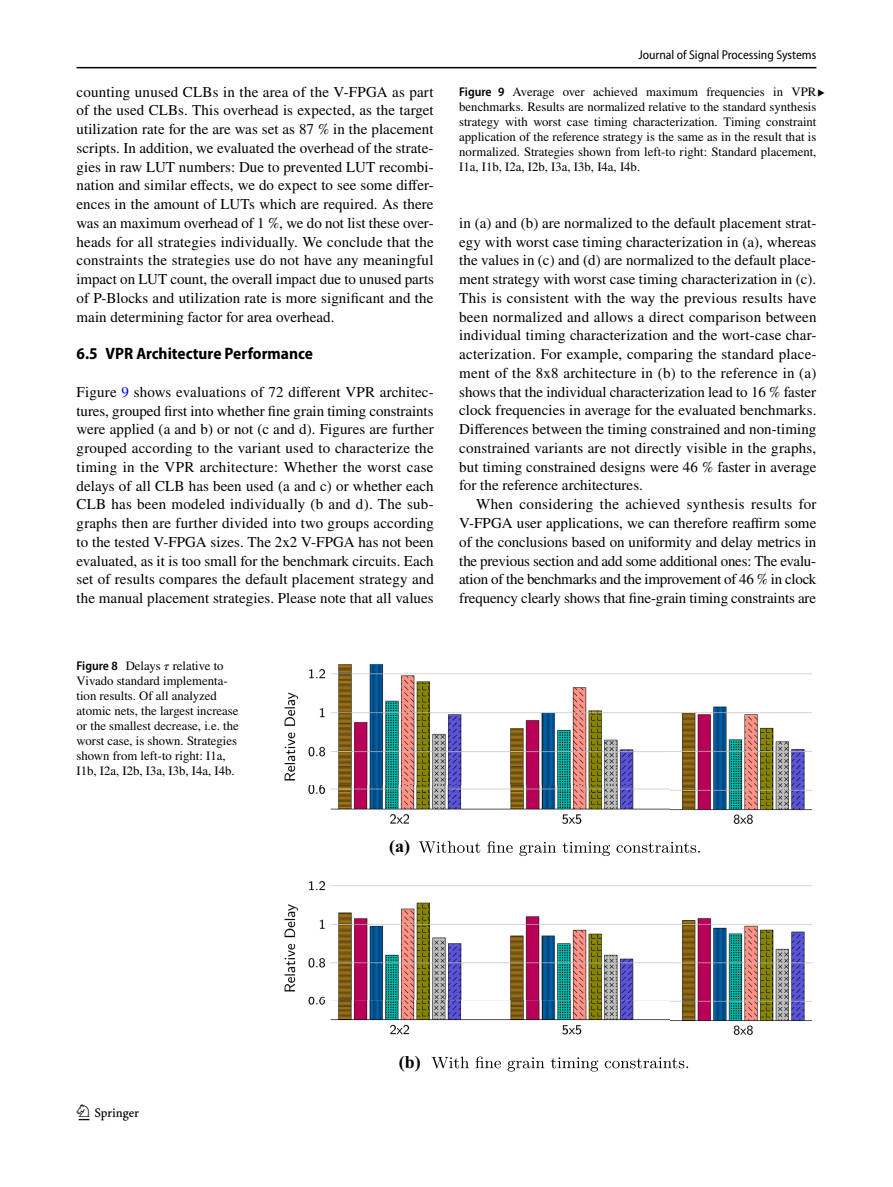
<style>
.page{position:relative;width:893px;height:1187px;background:#fff}
.page>*{position:absolute;margin:0;border:0;box-sizing:border-box;transform-origin:0 0}
.t1{font:22.5px "Springnew Regular 2";color:#000}
.t2{font:700 18px "Times New Roman";color:#000}
.t3{font:700 semi-condensed 16.5px "Myriad Pro";color:#000}
.t4{font:15px/18.8px "STIX";letter-spacing:.005em;color:#000;text-align:justify}
.t5{font:12.75px/15px "STIX";color:#000}
.t6{font:semi-condensed 12.75px "Myriad Pro";color:#000}
.s1{color:#00f}
.s2{font-family:"Myriad Pro";font-weight:600;font-stretch:semi-condensed}
.s3{font-family:"STIX Math Italic 19"}
</style>
<div class="page">
<hr style="left:77px;top:67px;width:739px;height:1px;background:#000">
<img style="left:284px;top:664px;width:529px;height:161px">
<svg style="left:419px;top:841px;width:281px;height:15px"></svg>
<img style="left:284px;top:881px;width:529px;height:154px">
<svg style="left:432px;top:1056px;width:256px;height:15px"></svg>
<p class="t4" style="left:77px;top:83px;width:359px">counting unused CLBs in the area of the V-FPGA as part of the used CLBs. This overhead is expected, as the target utilization rate for the are was set as 87 % in the placement scripts. In addition, we evaluated the overhead of the strate&shy;gies in raw LUT numbers: Due to prevented LUT recombi&shy;nation and similar effects, we do expect to see some differ&shy;ences in the amount of LUTs which are required. As there was an maximum overhead of 1 %, we do not list these over&shy;heads for all strategies individually. We conclude that the constraints the strategies use do not have any meaningful impact on LUT count, the overall impact due to unused parts of P-Blocks and utilization rate is more significant and the main determining factor for area overhead.</p>
<p class="t3" style="left:77px;top:344px;width:238px">6.5 VPR Architecture Performance</p>
<p class="t4" style="left:77px;top:383px;width:359px">Figure <span class="s1">9</span> shows evaluations of 72 different VPR architec&shy;tures, grouped first into whether fine grain timing constraints were applied (a and b) or not (c and d). Figures are further grouped according to the variant used to characterize the timing in the VPR architecture: Whether the worst case delays of all CLB has been used (a and c) or whether each CLB has been modeled individually (b and d). The sub&shy;graphs then are further divided into two groups according to the tested V-FPGA sizes. The 2x2 V-FPGA has not been evaluated, as it is too small for the benchmark circuits. Each set of results compares the default placement strategy and the manual placement strategies. Please note that all values</p>
<p class="t5" style="left:77px;top:658px;width:164px"><span class="s2">Figure 8</span> Delays <span class="s3">𝜏</span> relative to<br>Vivado standard implementa&shy;tion results. Of all analyzed atomic nets, the largest increase or the smallest decrease, i.e. the worst case, is shown. Strategies shown from left-to right: I1a,<br>I1b, I2a, I2b, I3a, I3b, I4a, I4b.</p>
<p class="t6" style="left:638px;top:48px;width:180px">Journal of Signal Processing Systems</p>
<p class="t5" style="left:459px;top:85px;width:359px;text-align:justify"><span class="s2">Figure 9</span> Average over achieved maximum frequencies in VPR benchmarks. Results are normalized relative to the standard synthesis strategy with worst case timing characterization. Timing constraint application of the reference strategy is the same as in the result that is normalized. Strategies shown from left-to right: Standard placement, I1a, I1b, I2a, I2b, I3a, I3b, I4a, I4b.</p>
<p class="t4" style="left:459px;top:214px;width:359px">in (a) and (b) are normalized to the default placement strat&shy;egy with worst case timing characterization in (a), whereas the values in (c) and (d) are normalized to the default place&shy;ment strategy with worst case timing characterization in (c).<br>This is consistent with the way the previous results have been normalized and allows a direct comparison between individual timing characterization and the wort-case char&shy;acterization. For example, comparing the standard place&shy;ment of the 8x8 architecture in (b) to the reference in (a) shows that the individual characterization lead to 16 % faster clock frequencies in average for the evaluated benchmarks.<br>Differences between the timing constrained and non-timing constrained variants are not directly visible in the graphs, but timing constrained designs were 46 % faster in average for the reference architectures.</p>
<p class="t4" style="left:459px;top:496px;width:359px;text-indent:17px">When considering the achieved synthesis results for V-FPGA user applications, we can therefore reaffirm some of the conclusions based on uniformity and delay metrics in the previous section and add some additional ones: The evalu&shy;ation of the benchmarks and the improvement of 46 % in clock frequency clearly shows that fine-grain timing constraints are</p>
<p class="t2" style="left:389px;top:833px;width:22px">(a)</p>
<h1 class="t1" style="left:79px;top:1104px;width:62px">1 3</h1>
<p class="t2" style="left:399px;top:1048px;width:23px">(b)</p>
</div>
